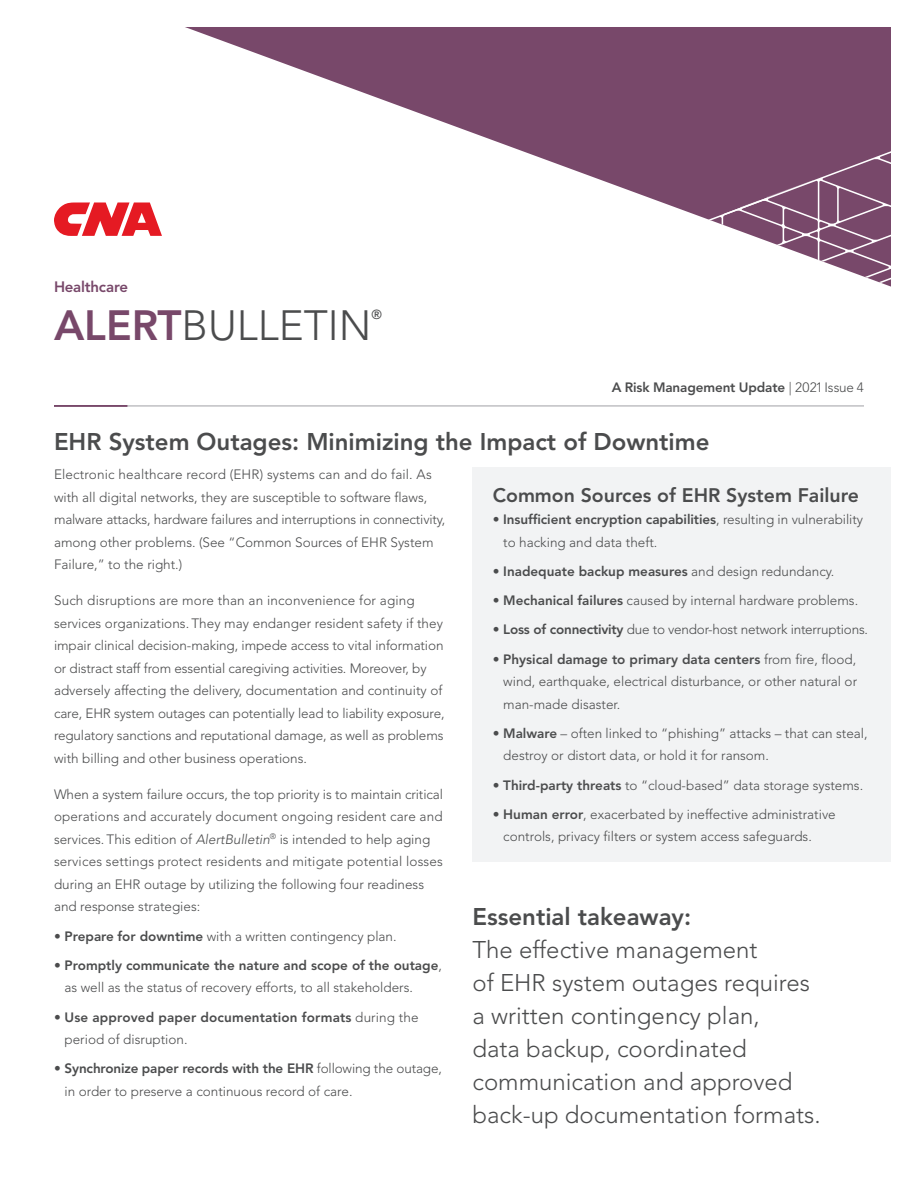
<style>
.page{position:relative;width:918px;height:1188px;background:#fff}
.page>*{position:absolute;margin:0;border:0;box-sizing:border-box;transform-origin:0 0}
.t1{font:300 42px "Avenir LT Std";color:#4b4c4d}
.t2{font:300 24px/33px "Avenir LT Std";color:#4b4c4d}
.t3{font:800 24px "Avenir LT Std";color:#4b4c4d}
.t4{font:800 19.5px "Avenir LT Std";color:#4b4c4d}
.t5{font:800 15px "Avenir LT Std";letter-spacing:-.015em;color:#78486a}
.t6{font:300 13.5px/22.5px "Avenir LT Std";color:#4b4c4d}
.t7{font:800 13.5px/22.5px "Avenir LT Std";color:#4b4c4d}
.t8{font:500 13.05px "Avenir LT Std";color:#4b4c4d}
.s1{font-weight:800;color:#78486a}
.s2{font-weight:300}
.s3{font-style:italic}
.s4{font-weight:800}
</style>
<div class="page">
<hr style="left:54px;top:406px;width:810px;height:1px;background:#a0a1a5">
<hr style="left:54px;top:405px;width:73px;height:2px;background:#78486a">
<svg style="left:54px;top:202px;width:108px;height:34px"></svg>
<svg style="left:185px;top:27px;width:706px;height:96px;fill:#78486a"></svg>
<svg style="left:446px;top:93px;width:445px;height:194px"></svg>
<div style="left:472px;top:467px;width:419px;height:395px;background:#f2f3f4"></div>
<p class="t5" style="left:54px;top:278px;width:76px">Healthcare</p>
<h1 class="t1" style="left:54px;top:300px;width:319px"><span class="s1">ALERT</span>BULLETIN</h1>
<p class="t8" style="left:371px;top:307px;width:12px">®</p>
<p class="t7" style="left:612px;top:376px;width:254px">A Risk Management Update <span class="s2">| 2021 Issue 4</span></p>
<h2 class="t3" style="left:54px;top:428px;width:657px">EHR System Outages: Minimizing the Impact of Downtime</h2>
<p class="t6" style="left:54px;top:464px;width:393px">Electronic healthcare record (EHR) systems can and do fail. As with all digital networks, they are susceptible to software flaws, malware attacks, hardware failures and interruptions in connectivity, among other problems. (See “Common Sources of EHR System Failure,” to the right.)</p>
<p class="t6" style="left:54px;top:590px;width:392px">Such disruptions are more than an inconvenience for aging services organizations. They may endanger resident safety if they impair clinical decision-making, impede access to vital information or distract staff from essential caregiving activities. Moreover, by adversely affecting the delivery, documentation and continuity of care, EHR system outages can potentially lead to liability exposure, regulatory sanctions and reputational damage, as well as problems with billing and other business operations.</p>
<p class="t6" style="left:54px;top:783px;width:391px">When a system failure occurs, the top priority is to maintain critical operations and accurately document ongoing resident care and services. This edition of <span class="s3">AlertBulletin</span><sup>®</sup> is intended to help aging services settings protect residents and mitigate potential losses during an EHR outage by utilizing the following four readiness and response strategies:</p>
<p class="t6" style="left:54px;top:925px;width:344px">• <span class="s4">Prepare for downtime</span> with a written contingency plan.</p>
<p class="t6" style="left:65px;top:954px;width:379px;text-indent:-11px">• <span class="s4">Promptly communicate the nature and scope of the outage</span>, as well as the status of recovery efforts, to all stakeholders.</p>
<p class="t7" style="left:65px;top:1006px;width:356px;text-indent:-11px"><span class="s2">•</span> Use approved paper documentation formats <span class="s2">during the period of disruption.</span></p>
<p class="t6" style="left:65px;top:1058px;width:379px;text-indent:-11px">• <span class="s4">Synchronize paper records with the EHR</span> following the outage, in order to preserve a continuous record of care.</p>
<h3 class="t4" style="left:493px;top:483px;width:368px">Common Sources of EHR System Failure</h3>
<p class="t6" style="left:503px;top:508px;width:361px;text-indent:-11px">• <span class="s4">Insufficient encryption capabilities</span>, resulting in vulnerability to hacking and data theft.</p>
<p class="t7" style="left:493px;top:560px;width:343px"><span class="s2">•</span> Inadequate backup measures <span class="s2">and design redundancy.</span></p>
<p class="t6" style="left:493px;top:589px;width:367px">• <span class="s4">Mechanical failures</span> caused by internal hardware problems.</p>
<p class="t6" style="left:493px;top:618px;width:377px">• <span class="s4">Loss of connectivity</span> due to vendor-host network interruptions.</p>
<p class="t6" style="left:503px;top:648px;width:355px;text-align:justify;text-indent:-11px">• <span class="s4">Physical damage to primary data centers</span> from fire, flood, wind, earthquake, electrical disturbance, or other natural or man-made disaster.</p>
<p class="t6" style="left:503px;top:722px;width:366px;text-indent:-11px">• <span class="s4">Malware</span> – often linked to “phishing” attacks – that can steal, destroy or distort data, or hold it for ransom.</p>
<p class="t6" style="left:493px;top:774px;width:372px">• <span class="s4">Third-party threats</span> to “cloud-based” data storage systems.</p>
<p class="t6" style="left:503px;top:803px;width:334px;text-indent:-11px">• <span class="s4">Human error</span>, exacerbated by ineffective administrative controls, privacy filters or system access safeguards.</p>
<h2 class="t3" style="left:472px;top:903px;width:220px">Essential takeaway:</h2>
<h2 class="t2" style="left:472px;top:933px;width:350px">The effective management<br>of EHR system outages requires a written contingency plan,<br>data backup, coordinated communication and approved back-up documentation formats.</h2>
</div>
